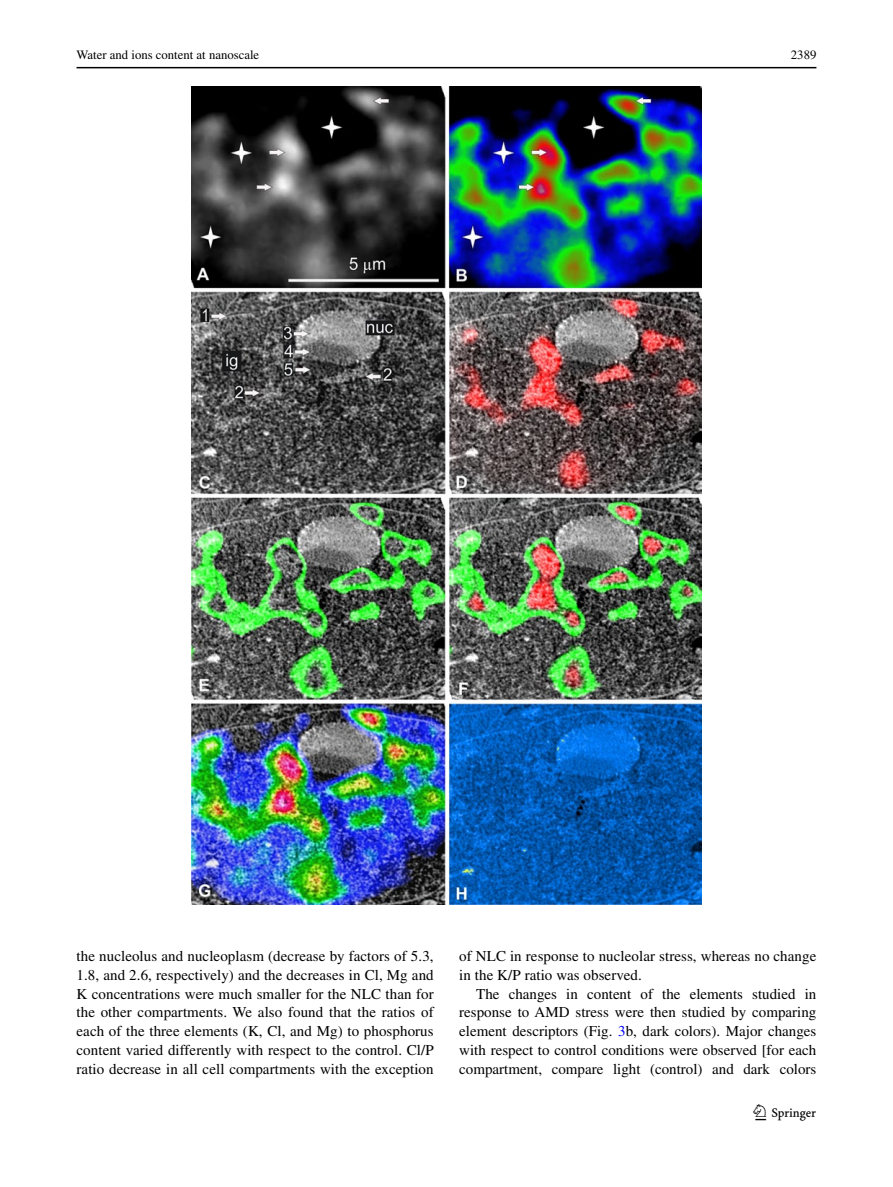
<style>
.page{position:relative;width:893px;height:1187px;background:#fff}
.page>*{position:absolute;margin:0;border:0;box-sizing:border-box;transform-origin:0 0}
.t1{font:22.5px "Springnew";color:#000}
.Para-Indent{font:15px/18.8px "Times";letter-spacing:.005em;color:#000;text-align:justify}
.t2{font:12.75px "Times";color:#000}
.s1{color:#00f}
</style>
<div class="page">
<hr style="left:77px;top:67px;width:739px;height:1px;background:#000">
<img style="left:191px;top:87px;width:511px;height:817px">
<p class="t2" style="left:77px;top:48px;width:184px">Water and ions content at nanoscale</p>
<p class="t2" style="left:791px;top:48px;width:27px">2389</p>
<p class="Para-Indent" style="left:77px;top:946px;width:359px">the nucleolus and nucleoplasm (decrease by factors of 5.3, 1.8, and 2.6, respectively) and the decreases in Cl, Mg and K concentrations were much smaller for the NLC than for the other compartments. We also found that the ratios of each of the three elements (K, Cl, and Mg) to phosphorus content varied differently with respect to the control. Cl/P ratio decrease in all cell compartments with the exception</p>
<p class="Para-Indent" style="left:459px;top:946px;width:359px">of NLC in response to nucleolar stress, whereas no change in the K/P ratio was observed.</p>
<p class="Para-Indent" style="left:459px;top:984px;width:359px;text-indent:17px">The changes in content of the elements studied in response to AMD stress were then studied by comparing element descriptors (Fig. <span class="s1">3</span>b, dark colors). Major changes with respect to control conditions were observed [for each compartment, compare light (control) and dark colors</p>
<h1 class="t1" style="left:755px;top:1104px;width:62px">1 3</h1>
</div>
